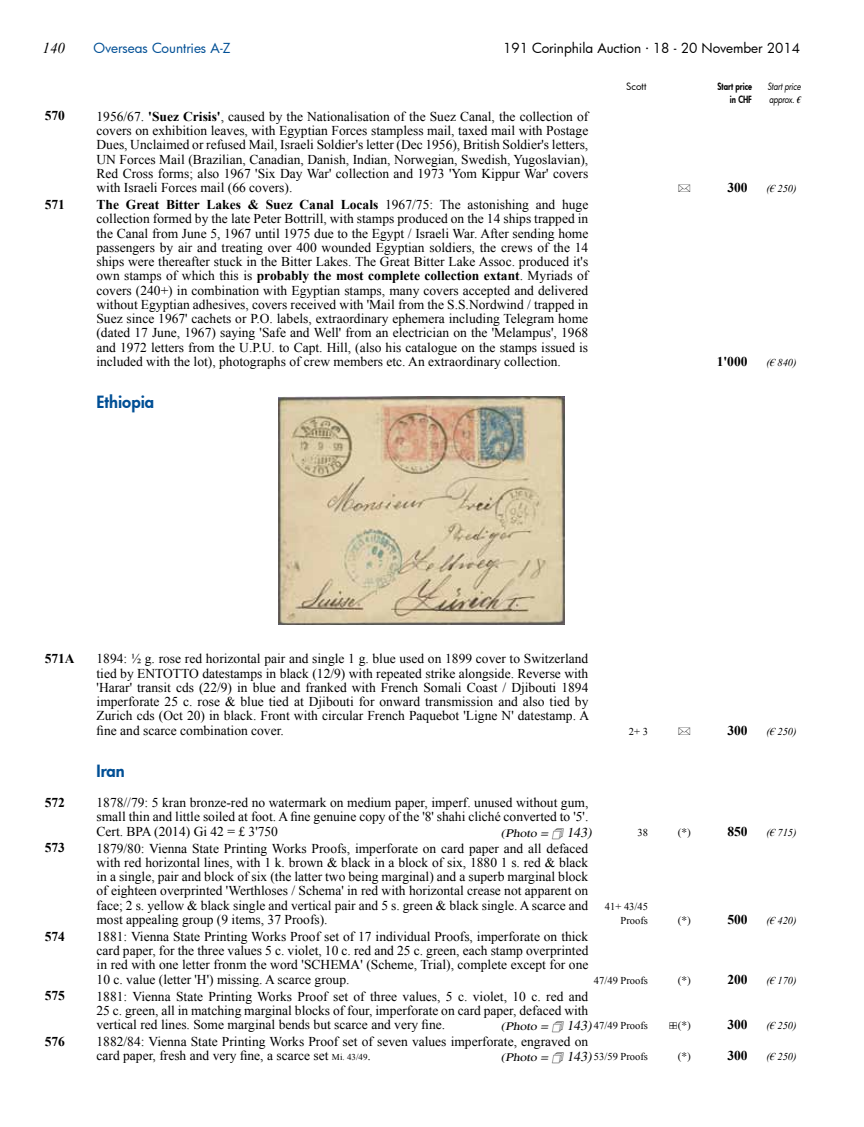
<style>
.page{position:relative;width:864px;height:1127px;background:#fff}
.page>*{position:absolute;margin:0;border:0;box-sizing:border-box;transform-origin:0 0}
.t1{font:800 16.5px "Futura";color:#004f95}
.t2{font:italic 15px "Times New Roman";color:#000}
.t3{font:13.5px/14.2px "Times New Roman";color:#000;text-align:justify}
.t4{font:700 13.5px "Times New Roman";color:#000}
.t5{font:13.5px "Futura";color:#000}
.t6{font:13.5px "Futura";letter-spacing:-.005em;color:#004f95}
.t7{font:italic 11.55px "Times";color:#000;scale:1.18 1}
.t8{font:11.25px "Times";color:#000}
.t9{font:11.25px "aukphila";color:#000}
.t10{font:10.5px/14.2px "Times New Roman";color:#000;text-align:right}
.t11{font:italic 10.5px "Times New Roman";letter-spacing:-.01em;color:#000}
.t12{font:italic 9.75px/12.8px "Futura";letter-spacing:-.015em;color:#000;scale:.8 1}
.t13{font:800 9.75px/12.8px "Futura";color:#000;text-align:right;scale:.8 1}
.t14{font:9.75px "Futura";color:#000}
.s1{font-family:"Times New Roman";font-weight:700}
.s2{font-weight:700}
.s3{font-size:13.5px}
.s4{font-family:"Times";font-style:italic;font-size:11.55px}
.s5{font-family:"Times";font-style:italic;font-size:13.5px}
.s6{font-family:"aukphila"}
.s7{font-size:9px}
</style>
<div class="page">
<img style="left:278px;top:396px;width:285px;height:229px">
<p class="t2" style="left:43px;top:38px;width:24px">140</p>
<p class="t6" style="left:94px;top:39px;width:138px">Overseas Countries A-Z</p>
<p class="t5" style="left:503px;top:39px;width:298px">191 Corinphila Auction · 18 - 20 November 2014</p>
<p class="t14" style="left:609px;top:80px;width:38px">Gibbons</p>
<p class="t13" style="left:717px;top:80px;width:44px">Start price in CHF</p>
<p class="t12" style="left:767px;top:80px;width:43px">Start price approx. <span class="s1">€</span></p>
<p class="t3" style="left:96px;top:109px;width:493px">1956/67. <span class="s2">'Suez Crisis'</span>, caused by the Nationalisation of the Suez Canal, the collection of covers on exhibition leaves, with Egyptian Forces stampless mail, taxed mail with Postage Dues, Unclaimed or refused Mail, Israeli Soldier's letter (Dec 1956), British Soldier's letters, UN Forces Mail (Brazilian, Canadian, Danish, Indian, Norwegian, Swedish, Yugoslavian), Red Cross forms; also 1967 'Six Day War' collection and 1973 'Yom Kippur War' covers with Israeli Forces mail (66 covers).</p>
<p class="t14" style="left:626px;top:80px;width:22px">Scott</p>
<p class="t4" style="left:45px;top:107px;width:22px">570</p>
<p class="t9" style="left:677px;top:182px;width:14px">6</p>
<p class="t4" style="left:727px;top:178px;width:22px">300</p>
<p class="t11" style="left:766px;top:181px;width:31px">(€ 250)</p>
<p class="t4" style="left:45px;top:195px;width:22px">571</p>
<p class="t3" style="left:96px;top:197px;width:493px"><span class="s2">The Great Bitter Lakes &amp; Suez Canal Locals</span> 1967/75: The astonishing and huge collection formed by the late Peter Bottrill, with stamps produced on the 14 ships trapped in the Canal from June 5, 1967 until 1975 due to the Egypt / Israeli War. After sending home passengers by air and treating over 400 wounded Egyptian soldiers, the crews of the 14 ships were thereafter stuck in the Bitter Lakes. The Great Bitter Lake Assoc. produced it's own stamps of which this is <span class="s2">probably the most complete collection extant</span>. Myriads of covers (240+) in combination with Egyptian stamps, many covers accepted and delivered without Egyptian adhesives, covers received with 'Mail from the S.S.Nordwind / trapped in Suez since 1967' cachets or P.O. labels, extraordinary ephemera including Telegram home (dated 17 June, 1967) saying 'Safe and Well' from an electrician on the 'Melampus', 1968 and 1972 letters from the U.P.U. to Capt. Hill, (also his catalogue on the stamps issued is included with the lot), photographs of crew members etc. An extraordinary collection.</p>
<p class="t1" style="left:96px;top:391px;width:59px">Ethiopia</p>
<p class="t4" style="left:716px;top:352px;width:32px">1'000</p>
<p class="t11" style="left:766px;top:355px;width:31px">(€ 840)</p>
<p class="t4" style="left:45px;top:649px;width:31px">571A</p>
<p class="t3" style="left:96px;top:651px;width:494px">1894: ½ g. rose red horizontal pair and single 1 g. blue used on 1899 cover to Switzerland tied by ENTOTTO datestamps in black (12/9) with repeated strike alongside. Reverse with 'Harar' transit cds (22/9) in blue and franked with French Somali Coast / Djibouti 1894 imperforate 25 c. rose &amp; blue tied at Djibouti for onward transmission and also tied by Zurich cds (Oct 20) in black. Front with circular French Paquebot 'Ligne N' datestamp. A fine and scarce combination cover.</p>
<p class="t10" style="left:628px;top:724px;width:21px">2+ 3</p>
<p class="t9" style="left:677px;top:724px;width:14px">6</p>
<p class="t4" style="left:727px;top:721px;width:22px">300</p>
<p class="t11" style="left:766px;top:724px;width:31px">(€ 250)</p>
<p class="t4" style="left:45px;top:793px;width:22px">572</p>
<p class="t1" style="left:96px;top:760px;width:30px">Iran</p>
<p class="t3" style="left:96px;top:795px;width:493px">1878//79: 5 kran bronze-red no watermark on medium paper, imperf. unused without gum, small thin and little soiled at foot. A fine genuine copy of the '8' shahi cliché converted to '5'.<br>Cert. BPA (2014) Gi 42 = £ 3'750</p>
<p class="t7" style="left:500px;top:826px;width:81px">(Photo = <span class="s3">143)</span></p>
<p class="t10" style="left:637px;top:825px;width:12px">38</p>
<p class="t8" style="left:677px;top:825px;width:15px">(*)</p>
<p class="t4" style="left:727px;top:822px;width:22px">850</p>
<p class="t11" style="left:766px;top:825px;width:31px">(€ 715)</p>
<p class="t4" style="left:45px;top:838px;width:22px">573</p>
<p class="t3" style="left:96px;top:841px;width:493px">1879/80: Vienna State Printing Works Proofs, imperforate on card paper and all defaced with red horizontal lines, with 1 k. brown &amp; black in a block of six, 1880 1 s. red &amp; black in a single, pair and block of six (the latter two being marginal) and a superb marginal block of eighteen overprinted 'Werthloses / Schema' in red with horizontal crease not apparent on face; 2 s. yellow &amp; black single and vertical pair and 5 s. green &amp; black single. A scarce and most appealing group (9 items, 37 Proofs).</p>
<p class="t10" style="left:604px;top:899px;width:44px">41+ 43/45<br>Proofs</p>
<p class="t8" style="left:677px;top:913px;width:15px">(*)</p>
<p class="t4" style="left:727px;top:910px;width:22px">500</p>
<p class="t11" style="left:766px;top:913px;width:31px">(€ 420)</p>
<p class="t4" style="left:45px;top:926px;width:22px">574</p>
<p class="t3" style="left:96px;top:929px;width:493px">1881: Vienna State Printing Works Proof set of 17 individual Proofs, imperforate on thick card paper, for the three values 5 c. violet, 10 c. red and 25 c. green, each stamp overprinted in red with one letter fronm the word 'SCHEMA' (Scheme, Trial), complete except for one 10 c. value (letter 'H') missing. A scarce group.</p>
<p class="t10" style="left:593px;top:973px;width:55px">47/49 Proofs</p>
<p class="t8" style="left:677px;top:973px;width:15px">(*)</p>
<p class="t4" style="left:727px;top:970px;width:22px">200</p>
<p class="t11" style="left:766px;top:973px;width:31px">(€ 170)</p>
<p class="t4" style="left:45px;top:986px;width:22px">575</p>
<p class="t3" style="left:96px;top:989px;width:493px">1881: Vienna State Printing Works Proof set of three values, 5 c. violet, 10 c. red and 25 c. green, all in matching marginal blocks of four, imperforate on card paper, defaced with vertical red lines. Some marginal bends but scarce and very fine.</p>
<p class="t10" style="left:500px;top:1018px;width:148px"><span class="s4">(Photo =</span> <span class="s5">143)</span>47/49 Proofs</p>
<p class="t8" style="left:668px;top:1018px;width:24px"><span class="s6">4</span>(*)</p>
<p class="t4" style="left:727px;top:1015px;width:22px">300</p>
<p class="t11" style="left:766px;top:1018px;width:31px">(€ 250)</p>
<p class="t4" style="left:45px;top:1032px;width:22px">576</p>
<p class="t3" style="left:96px;top:1034px;width:493px">1882/84: Vienna State Printing Works Proof set of seven values imperforate, engraved on card paper, fresh and very fine, a scarce set <span class="s7">Mi. 43/49</span>.</p>
<p class="t10" style="left:500px;top:1049px;width:148px"><span class="s4">(Photo =</span> <span class="s5">143)</span>53/59 Proofs</p>
<p class="t8" style="left:677px;top:1050px;width:15px">(*)</p>
<p class="t4" style="left:727px;top:1046px;width:22px">300</p>
<p class="t11" style="left:766px;top:1049px;width:31px">(€ 250)</p>
</div>
